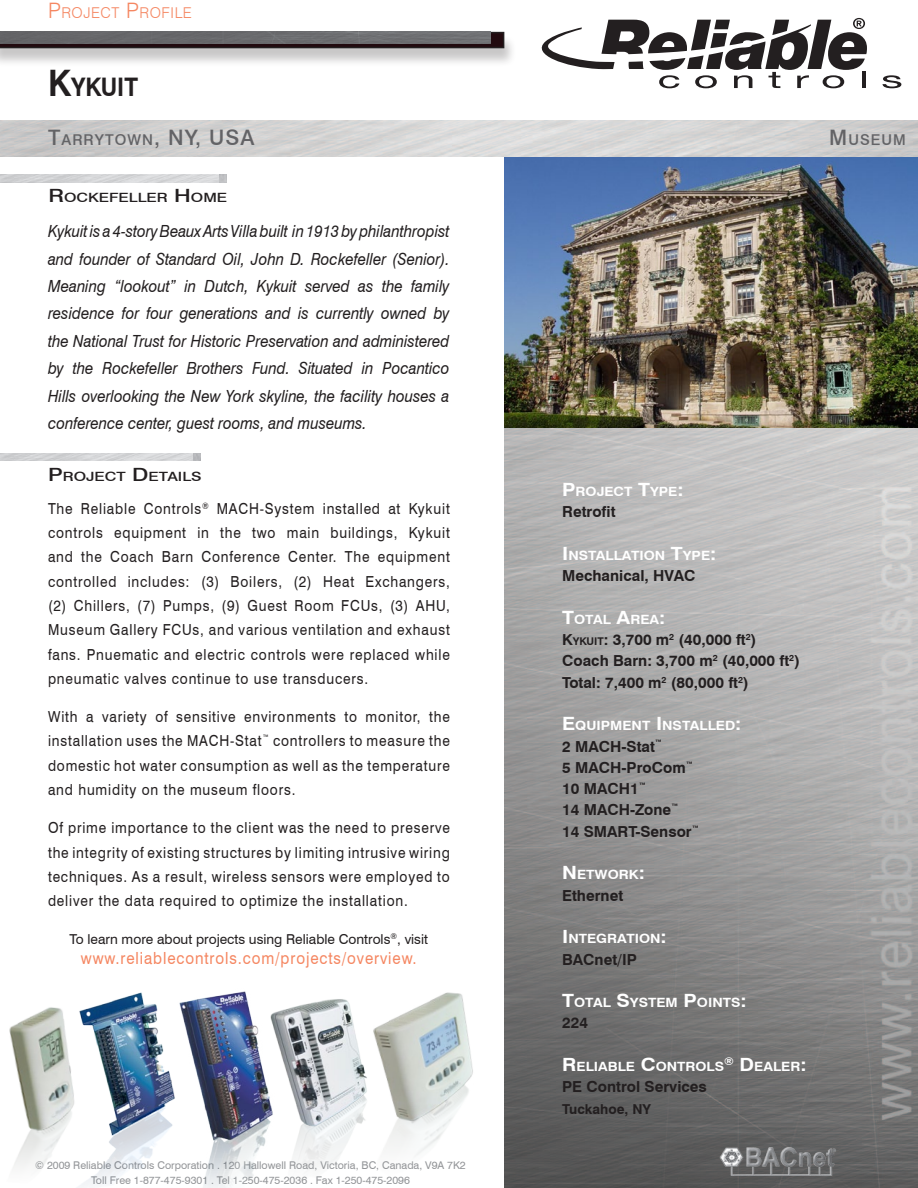
<style>
.page{position:relative;width:918px;height:1188px;background:#fff}
.page>*{position:absolute;margin:0;border:0;box-sizing:border-box;transform-origin:0 0}
.t1{font:700 25.5px "Swiss 721 BT";color:#231f20;scale:.9 1}
.t2{font:500 21.3px "Swiss 721 BT";color:#636366}
.t3{font:italic 16.8px/27.5px "Swiss 721 BT";color:#231f20;text-align:justify;scale:.9 1}
.t4{font:16.8px "Swiss 721 BT";letter-spacing:.06em;color:#f58762;scale:.9 1}
.t5{font:15.15px/24.3px "Swiss 721 BT";letter-spacing:.06em;color:#231f20;text-align:justify;scale:.9 1}
.t6{font:700 15.15px/21.3px "Swiss 721 BT";color:#231f20}
.t7{font:300 14.85px "Swiss 721 BT";letter-spacing:.035em;color:#f58762}
.t8{font:500 14.85px "Swiss 721 BT";letter-spacing:.07em;color:#636366}
.t9{font:13.65px "Swiss 721 BT";color:#231f20}
.t10{font:700 13.65px "Swiss 721 BT";color:#231f20}
.t11{font:700 12.75px "Swiss 721 BT";color:#fff;scale:1.1 1}
.t12{font:500 12.75px "Swiss 721 BT";color:#231f20;scale:1.25 1}
.t13{font:10.65px/15.1px "Swiss 721 BT";color:#939598;text-align:center}
.s1{font-size:21.3px}
.s2{font-size:36.45px}
.s3{font-size:14.85px}
.s4{font-size:18.3px}
.s5{font-style:inherit}
.s6{font-size:10.65px}
</style>
<div class="page">
<img style="left:504px;top:157px;width:414px;height:1031px">
<div style="left:0;top:34px;width:516px;height:33px;background:#231f20;opacity:.25"></div>
<svg style="left:0;top:32px;width:504px;height:16px;background:#221014"></svg>
<img style="left:377px;top:992px;width:96px;height:164px">
<img style="left:280px;top:999px;width:97px;height:171px">
<svg style="left:883px;top:75px;width:18px;height:13px"></svg>
<svg style="left:541px;top:18px;width:326px;height:70px"></svg>
<img style="left:0;top:32px;width:490px;height:12px">
<img style="left:218px;top:175px;width:9px;height:8px">
<img style="left:192px;top:453px;width:9px;height:8px">
<img style="left:9px;top:1007px;width:65px;height:161px">
<img style="left:77px;top:992px;width:95px;height:196px">
<img style="left:172px;top:991px;width:108px;height:197px">
<img style="left:717px;top:1145px;width:122px;height:31px">
<p class="t7" style="left:48px;top:3px;width:145px"><span class="s1">P</span>ROJECT <span class="s1">P</span>ROFILE</p>
<p class="t1" style="left:48px;top:72px;width:101px"><span class="s2">K</span>YKUIT</p>
<p class="t2" style="left:48px;top:125px;width:208px">T<span class="s3">ARRYTOWN</span>, NY, USA</p>
<p class="t8" style="left:829px;top:130px;width:78px"><span class="s1">M</span>USEUM</p>
<p class="t12" style="left:49px;top:190px;width:144px"><span class="s4">R</span>OCKEFELLER <span class="s4">H</span>OME</p>
<p class="t3" style="left:48px;top:218px;width:448px">Kykuit is a 4-story Beaux Arts Villa built in 1913 by philanthropist and founder of Standard Oil, John D. Rockefeller (Senior).<br>Meaning “lookout” in Dutch, Kykuit served as the family residence for four generations and is currently owned by the National Trust for Historic Preservation and administered by the Rockefeller Brothers Fund. Situated in Pocantico Hills overlooking the New York skyline, the facility houses a conference center, guest rooms, and museums.</p>
<p class="t12" style="left:48px;top:468px;width:124px"><span class="s4">P</span>ROJECT <span class="s4">D</span>ETAILS</p>
<p class="t5" style="left:48px;top:496px;width:448px">The Reliable Controls<sup>®</sup> MACH-System installed at Kykuit controls equipment in the two main buildings, Kykuit and the Coach Barn Conference Center. The equipment controlled includes: (3) Boilers, (2) Heat Exchangers, (2) Chillers, (7) Pumps, (9) Guest Room FCUs, (3) AHU, Museum Gallery FCUs, and various ventilation and exhaust fans. Pnuematic and electric controls were replaced while pneumatic valves continue to use transducers.</p>
<p class="t5" style="left:48px;top:704px;width:448px">With a variety of sensitive environments to monitor, the installation uses the MACH-Stat<sup>™</sup> controllers to measure the domestic hot water consumption as well as the temperature and humidity on the museum floors.</p>
<p class="t5" style="left:48px;top:816px;width:448px">Of prime importance to the client was the need to preserve the integrity of existing structures by limiting intrusive wiring techniques. As a result, wireless sensors were employed to deliver the data required to optimize the installation.</p>
<p class="t9" style="left:70px;top:930px;width:360px">To learn more about projects using Reliable Controls<sup>®</sup>, visit</p>
<p class="t4" style="left:81px;top:947px;width:375px">www.reliablecontrols.com/projects/overview.</p>
<p class="t13" style="left:35px;top:1157px;width:432px">© 2009 Reliable Controls Corporation . 120 Hallowell Road, Victoria, BC, Canada, V9A 7K2<br>Toll Free 1-877-475-9301 . Tel 1-250-475-2036 . Fax 1-250-475-2096</p>
<p class="t11" style="left:562px;top:484px;width:112px"><span class="s4">P</span>ROJECT <span class="s4">T</span>YPE<span class="s4">:</span></p>
<p class="t6" style="left:562px;top:501px;width:55px">Retrofit</p>
<p class="t11" style="left:562px;top:548px;width:142px"><span class="s4">I</span>NSTALLATION <span class="s4">T</span>YPE<span class="s4">:</span></p>
<p class="t6" style="left:562px;top:565px;width:135px">Mechanical, HVAC</p>
<p class="t11" style="left:562px;top:611px;width:95px"><span class="s4">T</span>OTAL <span class="s4">A</span>REA<span class="s4">:</span></p>
<p class="t6" style="left:562px;top:629px;width:239px"><span class="s5">K</span><span class="s6">YKUIT</span><span class="s5">:</span> 3,700 m<sup>2</sup> (40,000 ft<sup>2</sup>)<br>Coach Barn: 3,700 m<sup>2</sup> (40,000 ft<sup>2</sup>)<br>Total: 7,400 m<sup>2</sup> (80,000 ft<sup>2</sup>)</p>
<p class="t11" style="left:562px;top:718px;width:164px"><span class="s4">E</span>QUIPMENT <span class="s4">I</span>NSTALLED<span class="s4">:</span></p>
<p class="t6" style="left:562px;top:735px;width:138px">2 MACH-Stat<sup>™<br></sup>5 MACH-ProCom<sup>™<br></sup>10 MACH1<sup>™<br></sup>14 MACH-Zone<sup>™<br></sup>14 SMART-Sensor<sup>™</sup></p>
<p class="t11" style="left:562px;top:867px;width:77px"><span class="s4">N</span>ETWORK<span class="s4">:</span></p>
<p class="t6" style="left:562px;top:884px;width:63px">Ethernet</p>
<p class="t11" style="left:562px;top:931px;width:97px"><span class="s4">I</span>NTEGRATION<span class="s4">:</span></p>
<p class="t6" style="left:562px;top:948px;width:76px">BACnet/IP</p>
<p class="t11" style="left:562px;top:995px;width:169px"><span class="s4">T</span>OTAL <span class="s4">S</span>YSTEM <span class="s4">P</span>OINTS<span class="s4">:</span></p>
<p class="t6" style="left:562px;top:1012px;width:27px">224</p>
<p class="t11" style="left:562px;top:1059px;width:224px"><span class="s4">R</span>ELIABLE <span class="s4">C</span>ONTROLS<sup>®</sup> <span class="s4">D</span>EALER<span class="s4">:</span></p>
<p class="t6" style="left:562px;top:1076px;width:146px">PE Control Services</p>
<p class="t10" style="left:562px;top:1100px;width:90px">Tuckahoe, NY</p>
</div>
